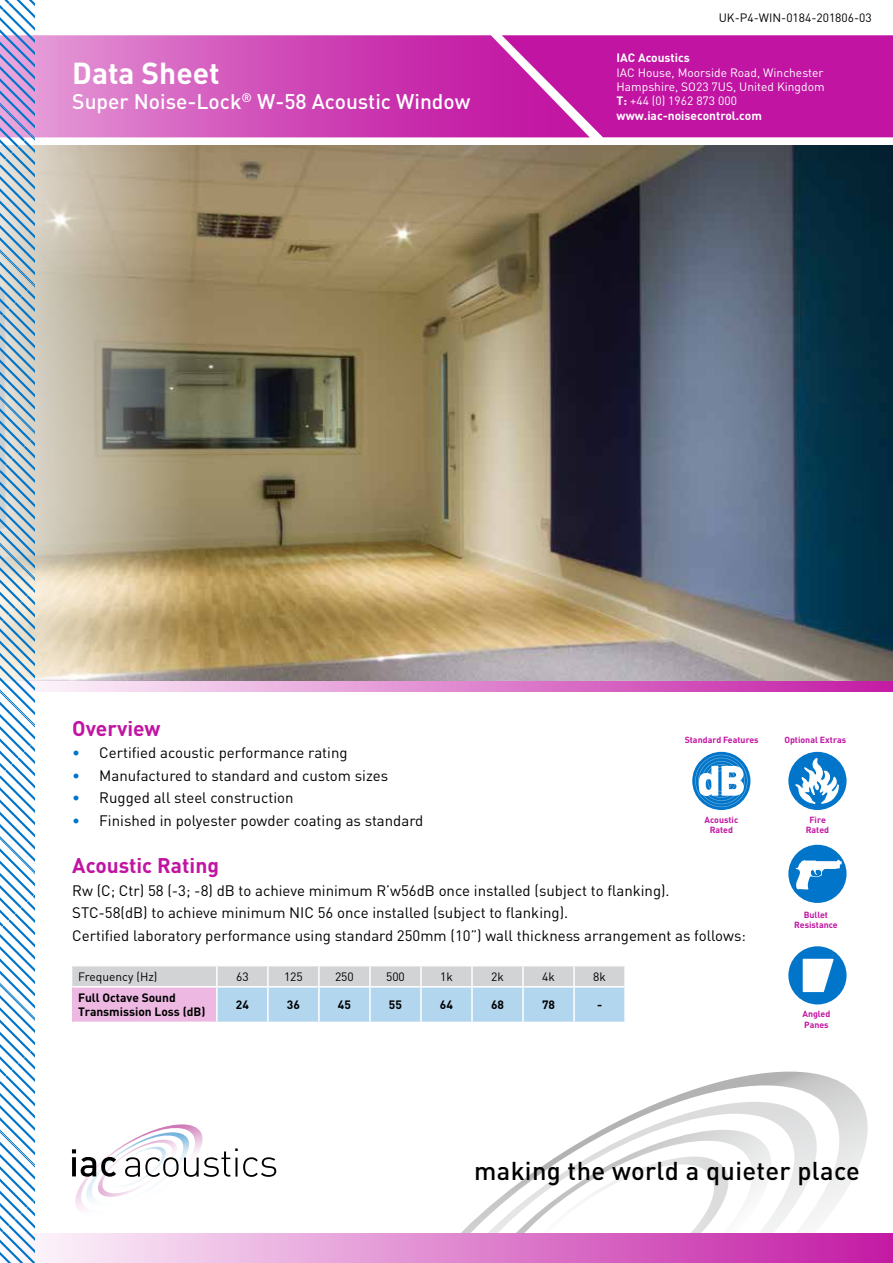
<style>
.page{position:relative;width:893px;height:1263px;background:#fff}
.page>*{position:absolute;margin:0;border:0;box-sizing:border-box;transform-origin:0 0}
.t1{font:700 30px "DIN Pro";color:#fff}
.t2{font:500 25.5px "DIN Pro";letter-spacing:.015em;color:#000}
.t3{font:500 21px "DIN Pro";color:#fff}
.t4{font:700 21px "DIN Pro";color:#c114a2}
.t5{font:15px/22.5px "DIN Pro";color:#000}
.t6{font:12px/14.4px "DIN Pro";color:#fff}
.t7{font:12px "DIN Pro";color:#000}
.t8{font:700 12px/14.4px "DIN Pro";color:#000}
.t9{font:700 12px "DIN Pro";color:#fff}
.t10{font:700 8.85px/10.5px "DIN Pro";color:#c114a2;text-align:center}
.s1{font-weight:700}
.s2{color:#0075c9}
</style>
<div class="page">
<svg style="left:34px;top:680px;width:859px;height:12px;background:#da89cb"></svg>
<img style="left:34px;top:146px;width:859px;height:534px">
<svg style="left:660px;top:1071px;width:208px;height:133px"></svg>
<svg style="left:602px;top:1102px;width:235px;height:118px"></svg>
<svg style="left:461px;top:1130px;width:326px;height:103px"></svg>
<svg style="left:72px;top:1124px;width:204px;height:87px"></svg>
<svg style="left:72px;top:966px;width:552px;height:56px;background:#c9d1e3"></svg>
<hr style="left:216px;top:966px;width:2px;height:20px;background:#fff">
<hr style="left:267px;top:966px;width:2px;height:20px;background:#fff">
<hr style="left:318px;top:966px;width:2px;height:20px;background:#fff">
<hr style="left:72px;top:986px;width:145px;height:1px;background:#fff">
<hr style="left:217px;top:986px;width:51px;height:1px;background:#fff">
<hr style="left:216px;top:987px;width:2px;height:35px;background:#fff">
<hr style="left:268px;top:986px;width:51px;height:1px;background:#fff">
<hr style="left:267px;top:987px;width:2px;height:35px;background:#fff">
<hr style="left:319px;top:986px;width:51px;height:1px;background:#fff">
<hr style="left:318px;top:987px;width:2px;height:35px;background:#fff">
<hr style="left:370px;top:986px;width:51px;height:1px;background:#fff">
<hr style="left:369px;top:987px;width:2px;height:35px;background:#fff">
<hr style="left:421px;top:986px;width:51px;height:1px;background:#fff">
<hr style="left:420px;top:987px;width:2px;height:35px;background:#fff">
<hr style="left:472px;top:986px;width:51px;height:1px;background:#fff">
<hr style="left:471px;top:987px;width:2px;height:35px;background:#fff">
<hr style="left:523px;top:986px;width:51px;height:1px;background:#fff">
<hr style="left:522px;top:987px;width:2px;height:35px;background:#fff">
<hr style="left:574px;top:986px;width:52px;height:1px;background:#fff">
<hr style="left:369px;top:966px;width:2px;height:20px;background:#fff">
<hr style="left:420px;top:966px;width:2px;height:20px;background:#fff">
<hr style="left:471px;top:966px;width:2px;height:20px;background:#fff">
<hr style="left:522px;top:966px;width:2px;height:20px;background:#fff">
<hr style="left:573px;top:966px;width:2px;height:20px;background:#fff">
<hr style="left:573px;top:987px;width:2px;height:35px;background:#fff">
<svg style="left:34px;top:35px;width:468px;height:102px;background:#d254bb"></svg>
<div style="left:0;top:1233px;width:893px;height:30px;background:linear-gradient(to right,#fefcfe,#c319a4)"></div>
<svg style="left:0;top:0;width:34px;height:1263px"></svg>
<div style="left:502px;top:35px;width:391px;height:102px;background:#c114a2"></div>
<div style="left:788px;top:946px;width:58px;height:58px;background:#0075c9;border-radius:50%"></div>
<svg style="left:692px;top:752px;width:58px;height:58px"></svg>
<svg style="left:695px;top:755px;width:53px;height:52px"></svg>
<div style="left:788px;top:845px;width:58px;height:58px;background:#0075c9;border-radius:50%"></div>
<svg style="left:796px;top:860px;width:46px;height:29px"></svg>
<svg style="left:802px;top:958px;width:32px;height:35px"></svg>
<div style="left:788px;top:752px;width:58px;height:58px;background:#0075c9;border-radius:50%"></div>
<svg style="left:796px;top:758px;width:43px;height:45px"></svg>
<h1 class="t1" style="left:72px;top:52px;width:149px">Data Sheet</h1>
<h3 class="t3" style="left:72px;top:87px;width:399px">Super Noise-Lock<sup>®</sup> W-58 Acoustic Window</h3>
<p class="t7" style="left:719px;top:9px;width:154px">UK-P4-WIN-0184-201806-03</p>
<p class="t9" style="left:617px;top:50px;width:75px">IAC Acoustics</p>
<p class="t6" style="left:617px;top:64px;width:209px">IAC House, Moorside Road, Winchester<br>Hampshire, SO23 7US, United Kingdom<br><span class="s1">T:</span> +44 (0) 1962 873 000 <span class="s1">www.iac-noisecontrol.com</span></p>
<h3 class="t4" style="left:72px;top:714px;width:90px">Overview</h3>
<p class="t5" style="left:72px;top:741px;width:277px"><span class="s2">•</span> Certified acoustic performance rating</p>
<p class="t5" style="left:72px;top:763px;width:318px"><span class="s2">•</span> Manufactured to standard and custom sizes</p>
<p class="t5" style="left:72px;top:786px;width:223px"><span class="s2">•</span> Rugged all steel construction</p>
<p class="t5" style="left:72px;top:808px;width:353px"><span class="s2">•</span> Finished in polyester powder coating as standard</p>
<h3 class="t4" style="left:72px;top:851px;width:148px">Acoustic Rating</h3>
<p class="t5" style="left:72px;top:878px;width:675px">Rw (C; Ctr) 58 (-3; -8) dB to achieve minimum R’w56dB once installed (subject to flanking).<br>STC-58(dB) to achieve minimum NIC 56 once installed (subject to flanking).<br>Certified laboratory performance using standard 250mm (10”) wall thickness arrangement as follows:</p>
<p class="t7" style="left:78px;top:968px;width:81px">Frequency (Hz)</p>
<p class="t7" style="left:236px;top:968px;width:14px">63</p>
<p class="t7" style="left:284px;top:968px;width:20px">125</p>
<p class="t7" style="left:335px;top:968px;width:20px">250</p>
<p class="t7" style="left:386px;top:968px;width:20px">500</p>
<p class="t7" style="left:440px;top:968px;width:14px">1k</p>
<p class="t7" style="left:491px;top:968px;width:14px">2k</p>
<p class="t7" style="left:542px;top:968px;width:14px">4k</p>
<p class="t7" style="left:593px;top:968px;width:14px">8k</p>
<p class="t8" style="left:78px;top:990px;width:129px">Full Octave Sound<br>Transmission Loss (dB)</p>
<p class="t8" style="left:236px;top:997px;width:15px">24</p>
<p class="t8" style="left:287px;top:997px;width:15px">36</p>
<p class="t8" style="left:338px;top:997px;width:15px">45</p>
<p class="t8" style="left:389px;top:997px;width:15px">55</p>
<p class="t8" style="left:440px;top:997px;width:15px">64</p>
<p class="t8" style="left:491px;top:997px;width:15px">68</p>
<p class="t8" style="left:542px;top:997px;width:15px">78</p>
<p class="t8" style="left:597px;top:997px;width:7px">-</p>
<p class="t10" style="left:685px;top:734px;width:75px">Standard Features</p>
<p class="t10" style="left:784px;top:734px;width:63px">Optional Extras</p>
<p class="t10" style="left:705px;top:814px;width:35px">Acoustic<br>Rated</p>
<p class="t10" style="left:806px;top:814px;width:25px">Fire<br>Rated</p>
<p class="t10" style="left:794px;top:909px;width:45px">Bullet<br>Resistance</p>
<p class="t10" style="left:802px;top:1008px;width:29px;text-align:left">Angled<br>Panes</p>
<h2 class="t2" style="left:474px;top:1153px;width:387px">making the world a quieter place</h2>
</div>
